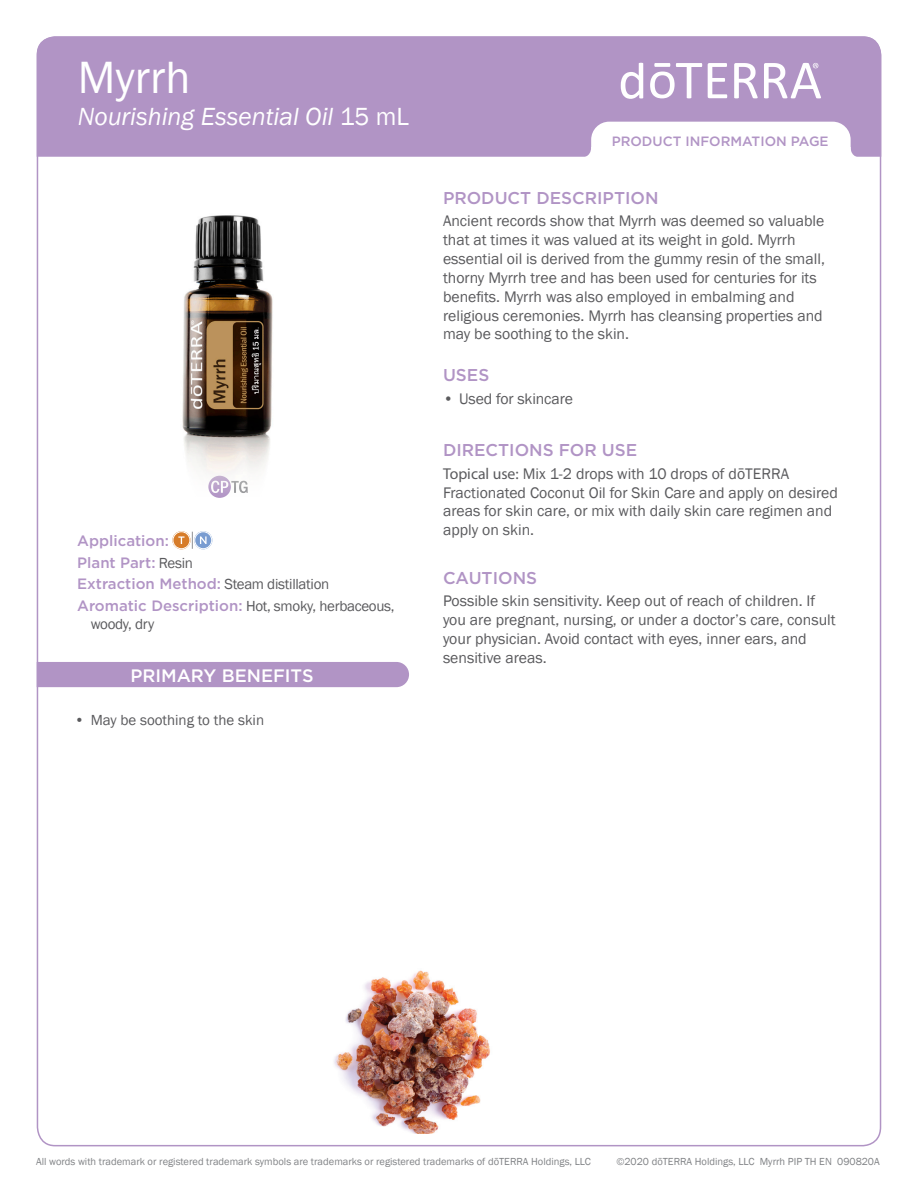
<style>
.page{position:relative;width:918px;height:1188px;background:#fff}
.page>*{position:absolute;margin:0;border:0;box-sizing:border-box;transform-origin:0 0}
.Main_H1{font:46.5px "Franklin Gothic";color:#fff}
.Main_H2{font:italic 25.5px "Franklin Gothic";color:#fff}
.t1{font:500 18px "Gotham";color:#fff}
.Purple_Headers{font:500 17.1px "Gotham";color:#b194c5}
.Body{font:15.75px/18.9px "Franklin Gothic";color:#5a5a5d}
.Directions_Bold_Attr{font:15.75px/18.9px "Franklin Gothic";color:#5a5a5d}
.Oil_Attribute_Panel{font:500 15px "Gotham";color:#b194c5}
.Oil_Attribute_Panel-2{font:15px/18px "Franklin Gothic";letter-spacing:-.02em;color:#5a5a5d}
.Oil_Attribute_Panel-3{font:15px "Franklin Gothic";color:#5a5a5d}
.t2{font:500 13.5px "Gotham";color:#b194c5}
.t3{font:10.5px "Franklin Gothic";color:#808285}
.s1{font-style:normal}
.s2{font-family:"Franklin Gothic";font-weight:400;color:#5a5a5d}
.s3{font-family:"Gotham";font-weight:500;color:#b194c5}
.s4{font-family:"Myriad Pro"}
</style>
<div class="page">
<div style="left:37px;top:36px;width:844px;height:121px;background:#b194c5"></div>
<svg style="left:734px;top:63px;width:24px;height:35px"></svg>
<svg style="left:708px;top:63px;width:19px;height:35px"></svg>
<svg style="left:650px;top:63px;width:52px;height:35px"></svg>
<svg style="left:621px;top:63px;width:22px;height:36px"></svg>
<svg style="left:764px;top:63px;width:57px;height:35px"></svg>
<svg style="left:581px;top:122px;width:280px;height:35px"></svg>
<img style="left:334px;top:970px;width:156px;height:164px">
<img style="left:182px;top:215px;width:91px;height:282px">
<svg style="left:192px;top:532px;width:1px;height:17px"></svg>
<svg style="left:172px;top:531px;width:19px;height:18px"></svg>
<div style="left:173px;top:532px;width:17px;height:17px;border:1px solid #fff;border-radius:50%"></div>
<svg style="left:178px;top:536px;width:6px;height:8px"></svg>
<svg style="left:194px;top:531px;width:18px;height:18px"></svg>
<div style="left:195px;top:532px;width:17px;height:17px;border:1px solid #fff;border-radius:50%"></div>
<svg style="left:200px;top:536px;width:7px;height:8px"></svg>
<div style="left:37px;top:662px;width:372px;height:25px;background:#b194c5"></div>
<p class="Main_H1" style="left:78px;top:49px;width:114px">Myrrh</p>
<p class="Main_H2" style="left:78px;top:101px;width:332px">Nourishing Essential Oil <span class="s1">15 mL</span></p>
<p class="Oil_Attribute_Panel" style="left:77px;top:531px;width:93px">Application:</p>
<p class="Oil_Attribute_Panel" style="left:77px;top:553px;width:117px">Plant Part: <span class="s2">Resin</span></p>
<p class="Oil_Attribute_Panel" style="left:77px;top:574px;width:254px">Extraction Method: <span class="s2">Steam distillation</span></p>
<p class="Oil_Attribute_Panel-2" style="left:91px;top:597px;width:305px;text-indent:-14px"><span class="s3">Aromatic Description:</span> Hot, smoky, herbaceous, woody, dry</p>
<p class="t1" style="left:130px;top:664px;width:185px">PRIMARY BENEFITS</p>
<p class="Oil_Attribute_Panel-3" style="left:75px;top:711px;width:191px">• May be soothing to the skin</p>
<p class="t2" style="left:612px;top:132px;width:218px">PRODUCT INFORMATION PAGE</p>
<p class="Purple_Headers" style="left:443px;top:187px;width:217px">PRODUCT DESCRIPTION</p>
<p class="Body" style="left:443px;top:212px;width:383px">Ancient records show that Myrrh was deemed so valuable that at times it was valued at its weight in gold. Myrrh essential oil is derived from the gummy resin of the small, thorny Myrrh tree and has been used for centuries for its benefits. Myrrh was also employed in embalming and religious ceremonies. Myrrh has cleansing properties and may be soothing to the skin.</p>
<p class="Purple_Headers" style="left:443px;top:364px;width:48px">USES</p>
<p class="Body" style="left:443px;top:389px;width:132px">• Used for skincare</p>
<p class="Purple_Headers" style="left:443px;top:439px;width:196px">DIRECTIONS FOR USE</p>
<p class="Directions_Bold_Attr" style="left:443px;top:464px;width:396px"><span class="s4">Topical use:</span> Mix 1-2 drops with 10 drops of dōTERRA Fractionated Coconut Oil for Skin Care and apply on desired areas for skin care, or mix with daily skin care regimen and apply on skin.</p>
<p class="Purple_Headers" style="left:443px;top:567px;width:96px">CAUTIONS</p>
<p class="Body" style="left:443px;top:592px;width:394px">Possible skin sensitivity. Keep out of reach of children. If you are pregnant, nursing, or under a doctor’s care, consult your physician. Avoid contact with eyes, inner ears, and sensitive areas.</p>
<p class="t3" style="left:36px;top:1155px;width:556px">All words with trademark or registered trademark symbols are trademarks or registered trademarks of dōTERRA Holdings, LLC</p>
<p class="t3" style="left:616px;top:1155px;width:265px">©2020 dōTERRA Holdings, LLC Myrrh PIP TH EN 090820A</p>
</div>
